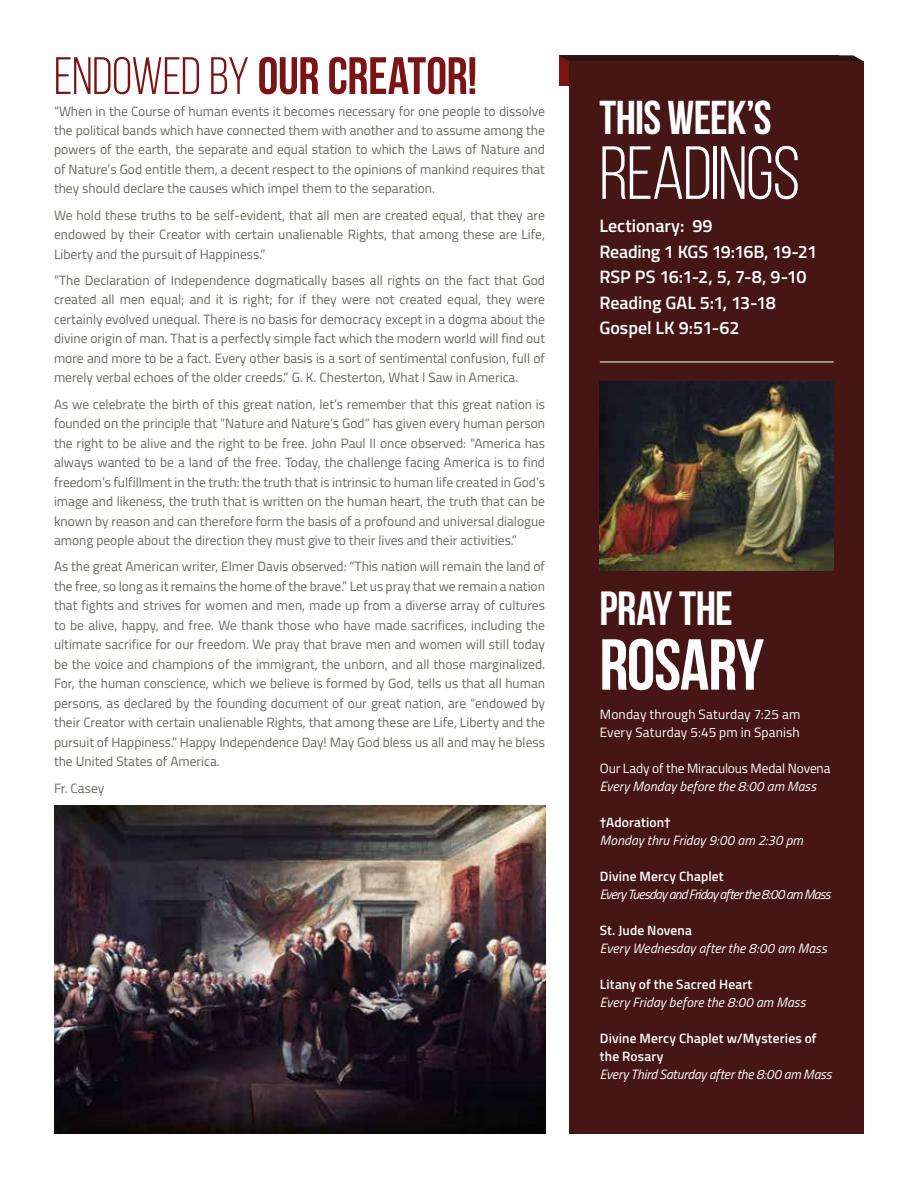
<style>
.page{position:relative;width:918px;height:1188px;background:#fff}
.page>*{position:absolute;margin:0;border:0;box-sizing:border-box;transform-origin:0 0}
.t1{font:75px "Bebas Neue";letter-spacing:-.02em;color:#fff}
.t2{font:700 72px "Bebas Neue";letter-spacing:-.015em;color:#fff}
.t3{font:52.5px "Bebas Neue";letter-spacing:-.01em;color:#7c1315}
.t4{font:48px "Bebas Neue";letter-spacing:-.01em;color:#fff}
.t5{font:700 47.4px "Bebas Neue";letter-spacing:-.02em;color:#fff}
.t6{font:600 18px/25.5px "Titillium";letter-spacing:-.005em;color:#fff}
.t7{font:13.5px/19.5px "Titillium";color:#686960;text-align:justify}
.t8{font:italic 13.5px "Titillium";color:#fff}
.t9{font:600 13.5px/18px "Titillium";letter-spacing:.01em;color:#fff}
.t10{font:13.5px/18px "Titillium";letter-spacing:.005em;color:#fff}
.t11{font:italic 13.5px "Titillium";letter-spacing:-.05em;color:#fff}
.s1{font-style:inherit}
</style>
<div class="page">
<div style="left:559px;top:55px;width:279px;height:31px;background:#7c1315"></div>
<svg style="left:559px;top:55px;width:304px;height:6px;background:#381514"></svg>
<div style="left:570px;top:61px;width:294px;height:1073px;background:#451615"></div>
<hr style="left:600px;top:362px;width:234px;height:1px;background:#fff">
<img style="left:600px;top:381px;width:234px;height:190px">
<img style="left:54px;top:806px;width:491px;height:328px">
<h3 class="t3" style="left:54px;top:47px;width:425px"><span class="s1">ENDOWED BY</span> OUR CREATOR!</h3>
<p class="t7" style="left:54px;top:100px;width:493px">“When in the Course of human events it becomes necessary for one people to dissolve the political bands which have connected them with another and to assume among the powers of the earth, the separate and equal station to which the Laws of Nature and of Nature’s God entitle them, a decent respect to the opinions of mankind requires that they should declare the causes which impel them to the separation.</p>
<p class="t7" style="left:54px;top:205px;width:493px">We hold these truths to be self-evident, that all men are created equal, that they are endowed by their Creator with certain unalienable Rights, that among these are Life, Liberty and the pursuit of Happiness.”</p>
<p class="t7" style="left:54px;top:270px;width:493px">“The Declaration of Independence dogmatically bases all rights on the fact that God created all men equal; and it is right; for if they were not created equal, they were certainly evolved unequal. There is no basis for democracy except in a dogma about the divine origin of man. That is a perfectly simple fact which the modern world will find out more and more to be a fact. Every other basis is a sort of sentimental confusion, full of merely verbal echoes of the older creeds.” G. K. Chesterton, What I Saw in America.</p>
<p class="t7" style="left:54px;top:394px;width:493px">As we celebrate the birth of this great nation, let’s remember that this great nation is founded on the principle that “Nature and Nature’s God” has given every human person the right to be alive and the right to be free. John Paul II once observed: “America has always wanted to be a land of the free. Today, the challenge facing America is to find freedom’s fulfillment in the truth: the truth that is intrinsic to human life created in God’s image and likeness, the truth that is written on the human heart, the truth that can be known by reason and can therefore form the basis of a profound and universal dialogue among people about the direction they must give to their lives and their activities.”</p>
<p class="t7" style="left:54px;top:556px;width:493px">As the great American writer, Elmer Davis observed: “This nation will remain the land of the free, so long as it remains the home of the brave.” Let us pray that we remain a nation that fights and strives for women and men, made up from a diverse array of cultures to be alive, happy, and free. We thank those who have made sacrifices, including the ultimate sacrifice for our freedom. We pray that brave men and women will still today be the voice and champions of the immigrant, the unborn, and all those marginalized.<br>For, the human conscience, which we believe is formed by God, tells us that all human persons, as declared by the founding document of our great nation, are “endowed by their Creator with certain unalienable Rights, that among these are Life, Liberty and the pursuit of Happiness.” Happy Independence Day! May God bless us all and may he bless the United States of America.</p>
<p class="t7" style="left:54px;top:777px;width:52px">Fr. Casey</p>
<h3 class="t5" style="left:599px;top:92px;width:174px">THIS WEEK’S</h3>
<h1 class="t1" style="left:599px;top:133px;width:202px">READINGS</h1>
<h3 class="t6" style="left:599px;top:212px;width:219px">Lectionary: 99<br>Reading 1 KGS 19:16B, 19-21<br>RSP PS 16:1-2, 5, 7-8, 9-10<br>Reading GAL 5:1, 13-18<br>Gospel LK 9:51-62</h3>
<h3 class="t4" style="left:599px;top:582px;width:135px">PRAY THE</h3>
<h2 class="t2" style="left:599px;top:625px;width:166px">ROSARY</h2>
<p class="t10" style="left:600px;top:704px;width:202px">Monday through Saturday 7:25 am<br>Every Saturday 5:45 pm in Spanish</p>
<p class="t10" style="left:600px;top:758px;width:232px">Our Lady of the Miraculous Medal Novena</p>
<p class="t8" style="left:600px;top:776px;width:218px">Every Monday before the 8:00 am Mass</p>
<p class="t9" style="left:600px;top:812px;width:72px">†Adoration†</p>
<p class="t8" style="left:600px;top:830px;width:205px">Monday thru Friday 9:00 am 2:30 pm</p>
<p class="t9" style="left:600px;top:866px;width:125px">Divine Mercy Chaplet</p>
<p class="t11" style="left:600px;top:884px;width:232px">Every Tuesday and Friday after the 8:00 am Mass</p>
<p class="t9" style="left:600px;top:920px;width:94px">St. Jude Novena</p>
<p class="t8" style="left:600px;top:938px;width:228px">Every Wednesday after the 8:00 am Mass</p>
<p class="t9" style="left:600px;top:974px;width:154px">Litany of the Sacred Heart</p>
<p class="t8" style="left:600px;top:992px;width:207px">Every Friday before the 8:00 am Mass</p>
<p class="t9" style="left:600px;top:1028px;width:218px">Divine Mercy Chaplet w/Mysteries of the Rosary</p>
<p class="t8" style="left:600px;top:1064px;width:233px">Every Third Saturday after the 8:00 am Mass</p>
</div>
